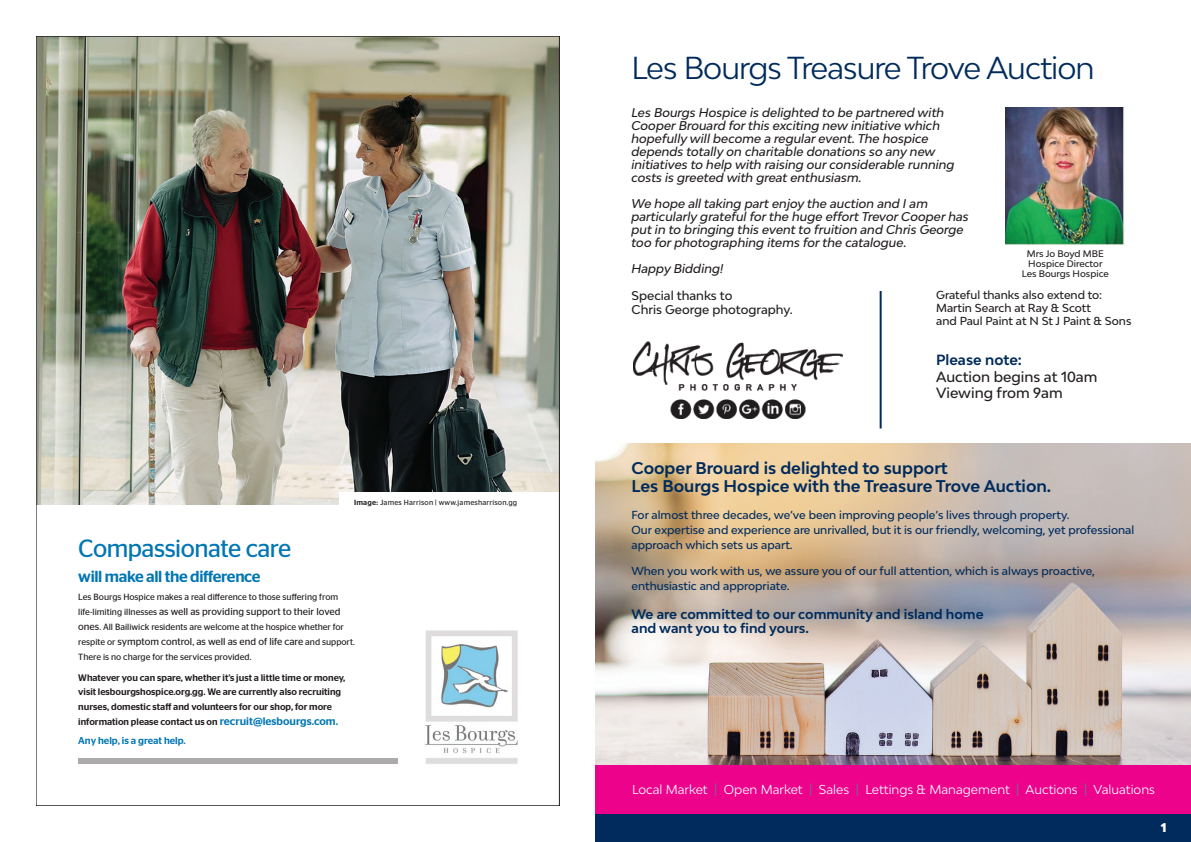
<style>
.page{position:relative;width:1191px;height:842px;background:#fff}
.page>*{position:absolute;margin:0;border:0;box-sizing:border-box;transform-origin:0 0}
.t1{font:30px "Bw Modelica";letter-spacing:-.03em;color:#002b5c}
.t2{font:25px "Stag Sans";letter-spacing:-.02em;color:#0076b3}
.t3{font:700 16px/18px "Bw Modelica";color:#002b5c}
.t4{font:500 16px "Stag Sans";letter-spacing:-.02em;color:#0076b3}
.t5{font:500 14px/16.5px "Bw Modelica";color:#231f20}
.t6{font:700 14px "Bw Modelica";color:#002b5c}
.t7{font:700 13px/14px "Bw Modelica";color:#002b5c}
.t8{font:12.2px "Bw Modelica";color:#fff}
.t9{font:italic 500 12px/13px "Bw Modelica";color:#231f20}
.t10{font:500 12px/14px "Bw Modelica";color:#231f20}
.t11{font:900 12px "Bw Modelica";color:#fff}
.t12{font:500 11px/15px "Bw Modelica";color:#002b5c}
.t13{font:500 11px/13px "Bw Modelica";color:#231f20}
.t14{font:10px "Stag Sans";color:#231f20}
.t15{font:500 10px "Stag Sans";color:#0076b3}
.t16{font:500 9.5px/15px "Stag Sans";color:#231f20}
.t17{font:9px "Stag Sans";color:#231f20}
.t18{font:500 9px/10px "Bw Modelica";color:#231f20;text-align:center}
.t19{font:7.5px "Stag Sans";letter-spacing:.025em;color:#231f20}
.s1{font-weight:500}
.s2{font-size:9px}
.s3{font-size:10px}
.s4{font-size:11px;color:#0076b3}
.s5{color:#687393}
</style>
<div class="page">
<div style="left:595px;top:814px;width:596px;height:28px;background:#002b5c"></div>
<img style="left:1005px;top:107px;width:120px;height:138px">
<img style="left:633px;top:342px;width:209px;height:77px">
<img style="left:595px;top:444px;width:596px;height:321px">
<div style="left:595px;top:765px;width:596px;height:49px;background:#ed028c"></div>
<hr style="left:879px;top:291px;width:2px;height:137px;background:#002b5c">
<img style="left:38px;top:38px;width:519px;height:466px">
<div style="left:78px;top:758px;width:320px;height:5px;background:#adaaab"></div>
<img style="left:425px;top:630px;width:93px;height:134px">
<div style="left:339px;top:493px;width:220px;height:15px;background:#fff"></div>
<h2 class="t2" style="left:78px;top:535px;width:215px">Compassionate care</h2>
<h3 class="t4" style="left:78px;top:568px;width:184px">will make all the difference</h3>
<p class="t19" style="left:354px;top:498px;width:164px"><span class="s1">Image:</span> James Harrison | www.jamesharrison.gg</p>
<p class="t17" style="left:78px;top:592px;width:261px">Les Bourgs Hospice makes a real difference to those suffering from</p>
<p class="t14" style="left:78px;top:606px;width:264px"><span class="s2">life-limiting illnesses</span> as well as providing support to their loved</p>
<p class="t17" style="left:78px;top:622px;width:267px"><span class="s3">ones</span>. All Bailiwick residents are welcome at the hospice whether for</p>
<p class="t14" style="left:78px;top:636px;width:278px"><span class="s2">respite or</span> symptom control, as well as end of life care <span class="s2">and support.</span></p>
<p class="t17" style="left:78px;top:652px;width:175px">There is no charge for the services provided.</p>
<p class="t16" style="left:78px;top:670px;width:268px">Whatever you can spare, whether it’s just a little time or money, visit lesbourgshospice.org.gg. We are currently also recruiting nurses, domestic staff and volunteers for our shop, for more information please contact us on <span class="s4">recruit@lesbourgs.com.</span></p>
<p class="t15" style="left:78px;top:734px;width:109px">Any help, is a great help.</p>
<h1 class="t1" style="left:631px;top:48px;width:465px">Les Bourgs Treasure Trove Auction</h1>
<p class="t9" style="left:631px;top:106px;width:325px">Les Bourgs Hospice is delighted to be partnered with Cooper Brouard for this exciting new initiative which hopefully will become a regular event. The hospice depends totally on charitable donations so any new initiatives to help with raising our considerable running costs is greeted with great enthusiasm.</p>
<p class="t9" style="left:631px;top:197px;width:339px">We hope all taking part enjoy the auction and I am particularly grateful for the huge effort Trevor Cooper has put in to bringing this event to fruition and Chris George too for photographing items for the catalogue.</p>
<p class="t9" style="left:631px;top:262px;width:93px">Happy Bidding!</p>
<p class="t18" style="left:1021px;top:249px;width:88px">Mrs Jo Boyd MBE<br>Hospice Director<br>Les Bourgs Hospice</p>
<p class="t13" style="left:936px;top:288px;width:197px">Grateful thanks also extend to:<br>Martin Search at Ray &amp; Scott<br>and Paul Paint at N St J Paint &amp; Sons</p>
<p class="t10" style="left:631px;top:288px;width:163px">Special thanks to<br>Chris George photography.</p>
<p class="t6" style="left:936px;top:351px;width:87px">Please note:</p>
<p class="t5" style="left:936px;top:368px;width:163px">Auction begins at 10am<br>Viewing from 9am</p>
<h3 class="t3" style="left:631px;top:459px;width:421px">Cooper Brouard is delighted to support<br>Les Bourgs Hospice with the Treasure Trove Auction.</h3>
<p class="t12" style="left:631px;top:507px;width:504px">For almost three decades, we’ve been improving people’s lives through property.<br>Our expertise and experience are unrivalled, but it is our friendly, welcoming, yet professional approach which sets us apart.</p>
<p class="t12" style="left:631px;top:563px;width:465px">When you work with us, we assure you of our full attention, which is always proactive, enthusiastic and appropriate.</p>
<p class="t7" style="left:631px;top:607px;width:354px">We are committed to our community and island home and want you to find yours.</p>
<p class="t8" style="left:632px;top:782px;width:524px">Local Market <span class="s5">|</span> Open Market <span class="s5">|</span> Sales <span class="s5">|</span> Lettings &amp; Management <span class="s5">|</span> Auctions <span class="s5">|</span> Valuations</p>
<p class="t11" style="left:1160px;top:820px;width:7px">1</p>
</div>
